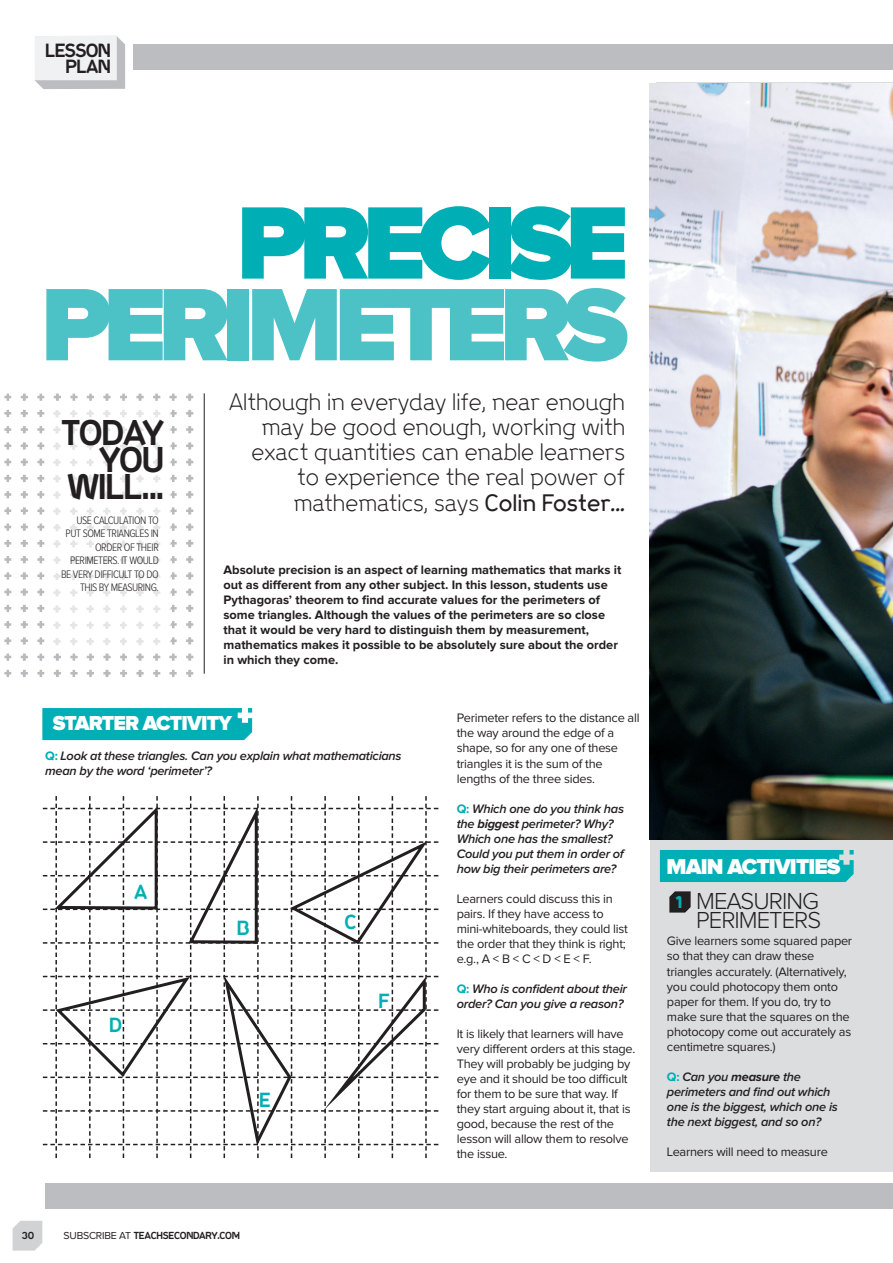
<style>
.page{position:relative;width:893px;height:1263px;background:#fff}
.page>*{position:absolute;margin:0;border:0;box-sizing:border-box;transform-origin:0 0}
.t1{font:900 106.8px "Proxima Nova";letter-spacing:-.08em;color:#4cc2c7}
.t2{font:900 106.8px "Proxima Nova";letter-spacing:-.08em;color:#00afb5}
.t3{font:700 31.5px/27px "Progress";letter-spacing:-.04em;color:#231f20;text-align:right}
.t4{font:300 24px/19.5px "Proxima Nova";letter-spacing:-.04em;color:#231f20}
.t5{font:900 22.5px "Proxima Nova";letter-spacing:-.04em;color:#fff}
.t6{font:300 21px/25.2px "Progress";color:#231f20;text-align:right}
.t7{font:900 21px "Proxima Nova";letter-spacing:-.04em;color:#fff}
.t8{font:700 18px "Progress";color:#00afb5}
.t9{font:700 16.8px/16.5px "Progress";letter-spacing:-.045em;color:#231f20;text-align:right}
.t10{font:900 15px "Progress";color:#00afb5}
.t11{font:12.75px/15px "Proxima Nova";letter-spacing:-.02em;color:#231f20}
.t12{font:700 12.75px/15px "Proxima Nova";color:#231f20}
.t13{font:italic 600 12.75px/15px "Proxima Nova";letter-spacing:-.02em;color:#231f20}
.t14{font:300 11.25px/13.5px "Proxima Nova Cond";letter-spacing:-.04em;color:#231f20;text-align:right}
.t15{font:700 9px "Progress";letter-spacing:-.035em;color:#231f20}
.s1{font-weight:500}
.s2{font-family:"Arno Pro";font-weight:700;font-style:italic}
.s3{font-weight:700;font-style:normal;color:#00afb5}
.s4{font-weight:700}
.s5{font-family:"Proxima Nova";font-weight:400;font-size:10.5px}
</style>
<div class="page">
<div style="left:656px;top:840px;width:237px;height:331px;background:#dcdddf"></div>
<img style="left:649px;top:83px;width:244px;height:757px">
<img style="left:4px;top:393px;width:190px;height:284px">
<img style="left:46px;top:402px;width:125px;height:248px">
<hr style="left:204px;top:393px;width:1px;height:281px;background:#231f20">
<svg style="left:13px;top:1221px;width:29px;height:29px"></svg>
<svg style="left:35px;top:36px;width:90px;height:53px"></svg>
<div style="left:45px;top:1183px;width:848px;height:26px;background:#bcbdc0"></div>
<div style="left:42px;top:708px;width:210px;height:32px;background:#00afb5"></div>
<svg style="left:669px;top:891px;width:21px;height:21px"></svg>
<div style="left:133px;top:44px;width:760px;height:25px;background:#bcbdc0"></div>
<div style="left:660px;top:850px;width:193px;height:32px;background:#00afb5"></div>
<svg style="left:43px;top:796px;width:395px;height:362px"></svg>
<h3 class="t9" style="left:45px;top:44px;width:67px">LESSON<br>PLAN</h3>
<h1 class="t2" style="left:236px;top:207px;width:394px">PRECISE</h1>
<h1 class="t1" style="left:41px;top:289px;width:589px">PERIMETERS</h1>
<h2 class="t3" style="left:60px;top:422px;width:105px">TODAY<br>YOU<br>WILL...</h2>
<p class="t14" style="left:61px;top:514px;width:99px">USE CALCULATION TO<br>PUT SOME TRIANGLES IN<br>ORDER OF THEIR<br>PERIMETERS. IT WOULD<br>BE VERY DIFFICULT TO DO<br>THIS BY MEASURING.</p>
<h3 class="t6" style="left:229px;top:391px;width:397px">Although in everyday life, near enough may be good enough, working with exact quantities can enable learners to experience the real power of mathematics, says <span class="s1">Colin Foster</span><span class="s2">...</span></h3>
<p class="t12" style="left:223px;top:564px;width:399px">Absolute precision is an aspect of learning mathematics that marks it out as different from any other subject. In this lesson, students use Pythagoras’ theorem to find accurate values for the perimeters of some triangles. Although the values of the perimeters are so close that it would be very hard to distinguish them by measurement, mathematics makes it possible to be absolutely sure about the order in which they come.</p>
<h3 class="t7" style="left:53px;top:716px;width:181px">STARTER ACTIVITY</h3>
<p class="t13" style="left:45px;top:750px;width:358px"><span class="s3">Q:</span> Look at these triangles. Can you explain what mathematicians mean by the word ‘perimeter’?</p>
<h3 class="t8" style="left:134px;top:884px;width:15px">A</h3>
<h3 class="t8" style="left:109px;top:1017px;width:15px">D</h3>
<h3 class="t8" style="left:237px;top:920px;width:14px">B</h3>
<h3 class="t8" style="left:344px;top:914px;width:14px">C</h3>
<h3 class="t8" style="left:378px;top:993px;width:13px">F</h3>
<h3 class="t8" style="left:259px;top:1092px;width:13px">E</h3>
<p class="t11" style="left:457px;top:711px;width:184px">Perimeter refers to the distance all the way around the edge of a shape, so for any one of these triangles it is the sum of the lengths of the three sides.</p>
<p class="t13" style="left:457px;top:802px;width:169px"><span class="s3">Q:</span> Which one do you think has the <span class="s4">biggest</span> perimeter? Why?<br>Which one has the smallest?<br>Could you put them in order of how big their perimeters are?</p>
<p class="t11" style="left:457px;top:892px;width:173px">Learners could discuss this in pairs. If they have access to mini-whiteboards, they could list the order that they think is right; e.g., A &lt; B &lt; C &lt; D &lt; E &lt; F.</p>
<p class="t13" style="left:457px;top:982px;width:172px"><span class="s3">Q:</span> Who is confident about their order? Can you give a reason?</p>
<p class="t11" style="left:457px;top:1027px;width:180px">It is likely that learners will have very different orders at this stage.<br>They will probably be judging by eye and it should be too difficult for them to be sure that way. If they start arguing about it, that is good, because the rest of the lesson will allow them to resolve the issue.</p>
<h3 class="t5" style="left:666px;top:859px;width:175px">MAIN ACTIVITIES</h3>
<p class="t10" style="left:675px;top:895px;width:9px">1</p>
<h3 class="t4" style="left:696px;top:892px;width:127px">MEASURING<br>PERIMETERS</h3>
<p class="t11" style="left:667px;top:935px;width:187px">Give learners some squared paper so that they can draw these triangles accurately. (Alternatively, you could photocopy them onto paper for them. If you do, try to make sure that the squares on the photocopy come out accurately as centimetre squares.)</p>
<p class="t13" style="left:667px;top:1070px;width:172px"><span class="s3">Q:</span> Can you <span class="s4">measure</span> the perimeters and find out which one is the biggest, which one is the next biggest, and so on?</p>
<p class="t11" style="left:667px;top:1145px;width:162px">Learners will need to measure</p>
<p class="t15" style="left:22px;top:1231px;width:14px">30</p>
<p class="t15" style="left:64px;top:1231px;width:178px"><span class="s5">SUBSCRIBE AT</span> TEACHSECONDARY.COM</p>
</div>
